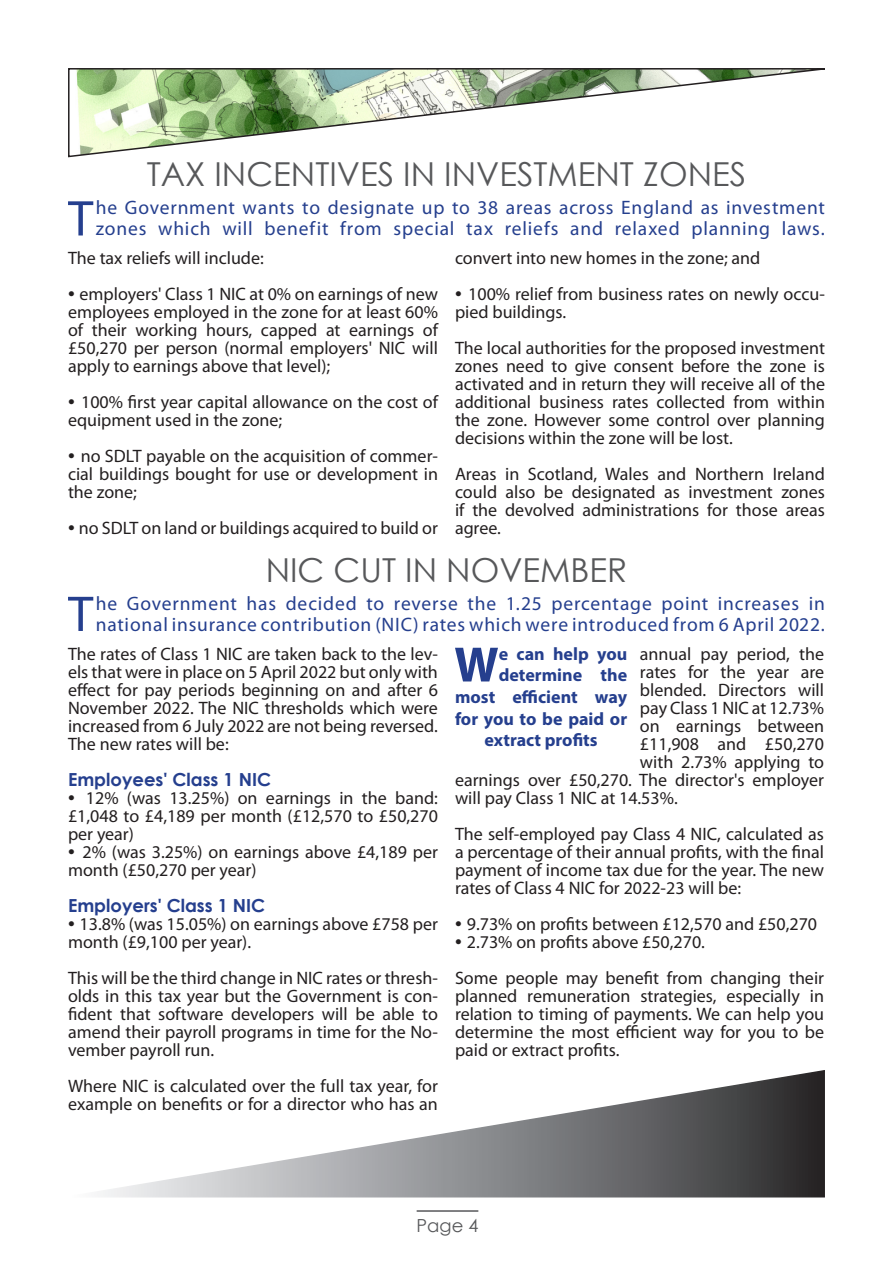
<style>
.page{position:relative;width:893px;height:1263px;background:#fff}
.page>*{position:absolute;margin:0;border:0;box-sizing:border-box;transform-origin:0 0}
.t1{font:50.7px "Myriad Pro";color:#253f8e}
.t2{font:700 50.1px "Myriad Pro";color:#253f8e}
.t3{font:33px "Century Gothic";color:#57585a}
.t4{font:19.5px/21px "Myriad Pro";letter-spacing:.04em;color:#253f8e}
.t5{font:18px/18px "Myriad Pro";color:#231f20;text-align:justify}
.t6{font:700 18px "Myriad Pro";color:#253f8e}
.t7{font:700 18px "Century Gothic";color:#253f8e}
.t8{font:18px "Century Gothic";color:#57585a}
.s1{font-size:24px}
</style>
<div class="page">
<hr style="left:417px;top:1210px;width:61px;height:2px;background:#57585a">
<svg style="left:68px;top:68px;width:757px;height:90px"></svg>
<svg style="left:100px;top:1070px;width:725px;height:128px"></svg>
<p class="t3" style="left:147px;top:151px;width:601px">TAX INCENTIVES IN INVESTMENT ZONES</p>
<p class="t1" style="left:68px;top:187px;width:27px">T</p>
<p class="t4" style="left:96px;top:197px;width:731px">he Government wants to designate up to 38 areas across England as investment zones which will benefit from special tax reliefs and relaxed planning laws.</p>
<p class="t5" style="left:68px;top:249px;width:197px">The tax reliefs will include:</p>
<p class="t5" style="left:68px;top:285px;width:371px"><span class="s1">•</span> employers' Class 1 NIC at 0% on earnings of new employees employed in the zone for at least 60% of their working hours, capped at earnings of £50,270 per person (normal employers' NIC will apply to earnings above that level);</p>
<p class="t5" style="left:68px;top:393px;width:371px"><span class="s1">•</span> 100% first year capital allowance on the cost of equipment used in the zone;</p>
<p class="t5" style="left:68px;top:447px;width:371px"><span class="s1">•</span> no SDLT payable on the acquisition of commer&shy;cial buildings bought for use or development in the zone;</p>
<p class="t5" style="left:68px;top:519px;width:371px"><span class="s1">•</span> no SDLT on land or buildings acquired to build or</p>
<p class="t5" style="left:455px;top:249px;width:307px">convert into new homes in the zone; and</p>
<p class="t5" style="left:455px;top:285px;width:371px"><span class="s1">•</span> 100% relief from business rates on newly occu&shy;pied buildings.</p>
<p class="t5" style="left:455px;top:339px;width:371px">The local authorities for the proposed investment zones need to give consent before the zone is activated and in return they will receive all of the additional business rates collected from within the zone. However some control over planning decisions within the zone will be lost.</p>
<p class="t5" style="left:455px;top:465px;width:371px">Areas in Scotland, Wales and Northern Ireland could also be designated as investment zones if the devolved administrations for those areas agree.</p>
<p class="t3" style="left:266px;top:547px;width:363px">NIC CUT IN NOVEMBER</p>
<p class="t1" style="left:68px;top:583px;width:27px">T</p>
<p class="t4" style="left:96px;top:593px;width:731px">he Government has decided to reverse the 1.25 percentage point increases in national insurance contribution (NIC) rates which were introduced from 6 April 2022.</p>
<p class="t2" style="left:454px;top:632px;width:46px">W</p>
<p class="t6" style="left:499px;top:642px;width:130px">e can help you</p>
<p class="t5" style="left:68px;top:644px;width:371px">The rates of Class 1 NIC are taken back to the lev&shy;els that were in place on 5 April 2022 but only with effect for pay periods beginning on and after 6<br>November 2022. The NIC thresholds which were increased from 6 July 2022 are not being reversed.<br>The new rates will be:</p>
<p class="t7" style="left:68px;top:766px;width:205px">Employees' Class 1 NIC</p>
<p class="t5" style="left:68px;top:788px;width:371px"><span class="s1">•</span> 12% (was 13.25%) on earnings in the band: £1,048 to £4,189 per month (£12,570 to £50,270 per year)</p>
<p class="t5" style="left:68px;top:842px;width:371px"><span class="s1">•</span> 2% (was 3.25%) on earnings above £4,189 per month (£50,270 per year)</p>
<p class="t7" style="left:68px;top:892px;width:199px">Employers' Class 1 NIC</p>
<p class="t5" style="left:68px;top:914px;width:371px"><span class="s1">•</span> 13.8% (was 15.05%) on earnings above £758 per month (£9,100 per year).</p>
<p class="t5" style="left:68px;top:968px;width:371px">This will be the third change in NIC rates or thresh&shy;olds in this tax year but the Government is con&shy;fident that software developers will be able to amend their payroll programs in time for the No&shy;vember payroll run.</p>
<p class="t5" style="left:68px;top:1076px;width:371px">Where NIC is calculated over the full tax year, for example on benefits or for a director who has an</p>
<p class="t5" style="left:640px;top:644px;width:186px">annual pay period, the</p>
<p class="t5" style="left:640px;top:662px;width:186px">rates for the year are</p>
<p class="t5" style="left:640px;top:680px;width:186px">blended. Directors will</p>
<p class="t5" style="left:640px;top:698px;width:186px">pay Class 1 NIC at 12.73%</p>
<p class="t5" style="left:640px;top:716px;width:186px">on earnings between</p>
<p class="t5" style="left:640px;top:734px;width:186px">£11,908 and £50,270</p>
<p class="t5" style="left:640px;top:752px;width:186px">with 2.73% applying to</p>
<p class="t5" style="left:455px;top:770px;width:371px">earnings over £50,270. The director's employer</p>
<p class="t5" style="left:455px;top:788px;width:224px">will pay Class 1 NIC at 14.53%.</p>
<p class="t5" style="left:455px;top:824px;width:371px">The self-employed pay Class 4 NIC, calculated as a percentage of their annual profits, with the final payment of income tax due for the year. The new rates of Class 4 NIC for 2022-23 will be:</p>
<p class="t5" style="left:455px;top:914px;width:364px"><span class="s1">•</span> 9.73% on profits between £12,570 and £50,270</p>
<p class="t5" style="left:455px;top:932px;width:252px"><span class="s1">•</span> 2.73% on profits above £50,270.</p>
<p class="t5" style="left:455px;top:968px;width:371px">Some people may benefit from changing their planned remuneration strategies, especially in relation to timing of payments. We can help you determine the most efficient way for you to be paid or extract profits.</p>
<p class="t6" style="left:499px;top:664px;width:130px">determine the</p>
<p class="t6" style="left:455px;top:685px;width:174px">most efficient way</p>
<p class="t6" style="left:455px;top:707px;width:174px">for you to be paid or</p>
<p class="t6" style="left:485px;top:728px;width:115px">extract profits</p>
<p class="t8" style="left:417px;top:1212px;width:63px">Page 4</p>
</div>
